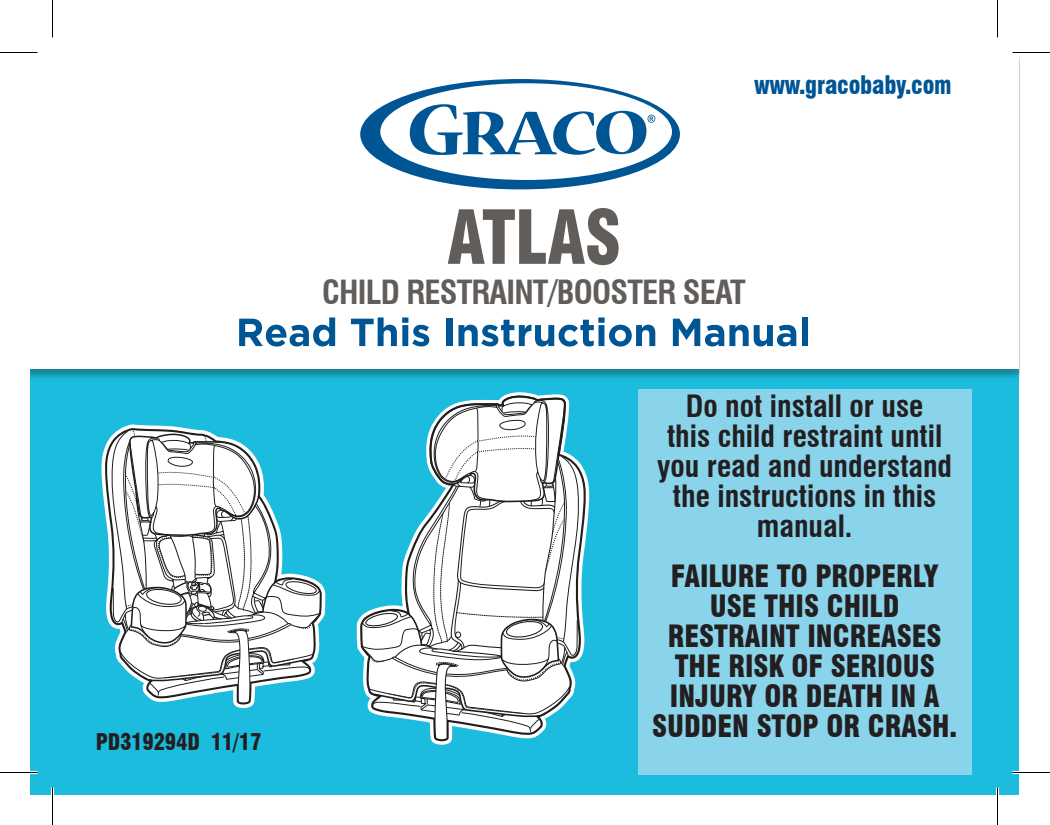
<style>
.page{position:relative;width:1050px;height:825px;background:#fff}
.page>*{position:absolute;margin:0;border:0;box-sizing:border-box;transform-origin:0 0}
.t1{font:900 condensed 72.5px "Swiss 721 BT";letter-spacing:-.01em;color:#615d5a;scale:.95 1}
.t2{font:700 condensed 32.5px "Swiss 721 BT";letter-spacing:-.025em;color:#615d5a}
.t3{font:900 condensed 30px/30px "Swiss 721 BT";color:#231f20;text-align:center;scale:.95 1}
.t4{font:700 condensed 30px/30px "Swiss 721 BT";color:#231f20;text-align:center}
.t5{font:900 condensed 25px "Swiss 721 BT";letter-spacing:-.01em;color:#005595;scale:.95 1}
.t6{font:900 condensed 22.5px "Swiss 721 BT";letter-spacing:-.01em;color:#231f20;scale:.95 1}
</style>
<div class="page">
<div style="left:30px;top:30px;width:989px;height:765px;background:#1cbcdf"></div>
<img style="left:30px;top:54px;width:990px;height:324px">
<div style="left:30px;top:30px;width:988px;height:338px;background:#fff"></div>
<svg style="left:360px;top:79px;width:320px;height:110px"></svg>
<svg style="left:410px;top:104px;width:245px;height:51px"></svg>
<svg style="left:239px;top:317px;width:96px;height:30px"></svg>
<svg style="left:351px;top:317px;width:78px;height:29px"></svg>
<div style="left:446px;top:319px;width:6px;height:27px;background:#005595"></div>
<svg style="left:458px;top:320px;width:136px;height:27px"></svg>
<div style="left:599px;top:325px;width:5px;height:21px;background:#005595"></div>
<div style="left:598px;top:317px;width:7px;height:6px;background:#005595"></div>
<svg style="left:609px;top:325px;width:46px;height:22px"></svg>
<svg style="left:673px;top:319px;width:123px;height:27px"></svg>
<div style="left:802px;top:317px;width:6px;height:29px;background:#005595"></div>
<div style="left:638px;top:389px;width:334px;height:385px;background:#89d3eb"></div>
<svg style="left:101px;top:424px;width:224px;height:284px"></svg>
<svg style="left:105px;top:428px;width:217px;height:277px"></svg>
<svg style="left:109px;top:430px;width:211px;height:266px"></svg>
<svg style="left:360px;top:466px;width:226px;height:189px"></svg>
<svg style="left:362px;top:392px;width:220px;height:353px"></svg>
<hr style="left:1012px;top:51px;width:38px;height:3px;background:#fff">
<hr style="left:0;top:771px;width:38px;height:3px;background:#fff">
<hr style="left:1012px;top:771px;width:38px;height:3px;background:#fff">
<hr style="left:51px;top:788px;width:3px;height:37px;background:#fff">
<hr style="left:996px;top:788px;width:3px;height:37px;background:#fff">
<hr style="left:0;top:52px;width:38px;height:1px;background:#000">
<hr style="left:1012px;top:52px;width:38px;height:1px;background:#000">
<hr style="left:0;top:772px;width:38px;height:1px;background:#000">
<hr style="left:1012px;top:772px;width:38px;height:1px;background:#000">
<hr style="left:52px;top:0;width:1px;height:38px;background:#000">
<hr style="left:52px;top:788px;width:1px;height:37px;background:#000">
<hr style="left:997px;top:0;width:1px;height:38px;background:#000">
<hr style="left:997px;top:788px;width:1px;height:37px;background:#000">
<p class="t6" style="left:96px;top:728px;width:176px">PD319294D 11/17</p>
<p class="t5" style="left:754px;top:70px;width:209px">www.gracobaby.com</p>
<p class="t1" style="left:447px;top:194px;width:184px">ATLAS</p>
<p class="t2" style="left:322px;top:273px;width:425px">CHILD RESTRAINT/BOOSTER SEAT</p>
<p class="t4" style="left:657px;top:391px;width:297px">Do not install or use<br>this child restraint until you read and understand the instructions in this manual.</p>
<p class="t3" style="left:652px;top:561px;width:322px">FAILURE TO PROPERLY<br>USE THIS CHILD<br>RESTRAINT INCREASES<br>THE RISK OF SERIOUS<br>INJURY OR DEATH IN A<br>SUDDEN STOP OR CRASH.</p>
</div>
